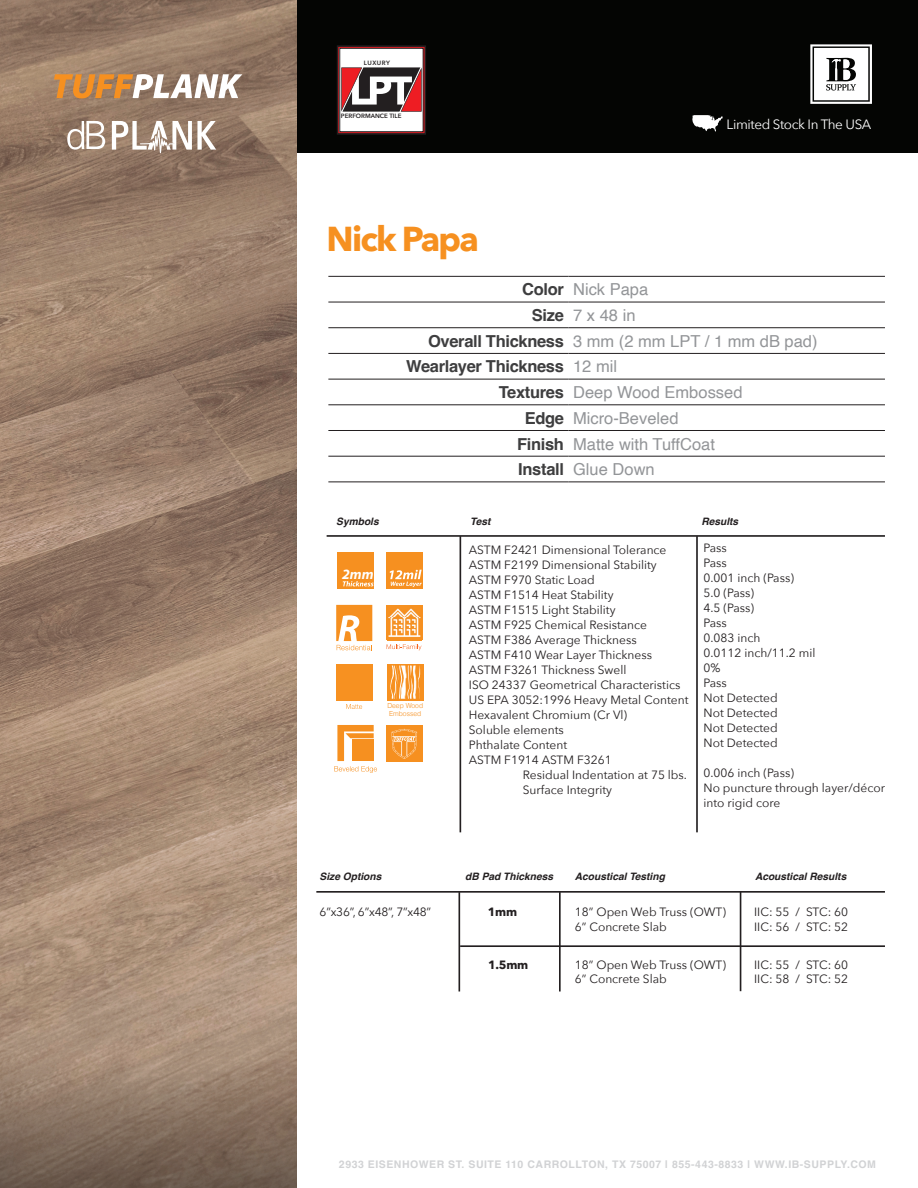
<style>
.page{position:relative;width:918px;height:1188px;background:#fff}
.page>*{position:absolute;margin:0;border:0;box-sizing:border-box;transform-origin:0 0}
.t1{font:700 34.5px "Avenir Next";letter-spacing:-.05em;color:#f69020}
.t2{font:16.5px "Helvetica";color:#939598}
.t3{font:700 16.5px "Helvetica";letter-spacing:-.02em;color:#3e3e3f}
.t4{font:italic 700 14.25px "Myriad Pro";color:#fff}
.Color_Text{font:13.5px "Avenir Next";letter-spacing:-.03em;color:#fff}
.t5{font:12px/15px "Avenir Next";color:#231f20}
.t6{font:12px "Avenir Next";letter-spacing:-.02em;color:#231f20}
.t7{font:700 12px "Avenir Next";letter-spacing:-.02em;color:#231f20}
.t8{font:700 10.5px "Helvetica";letter-spacing:.05em;color:#d1d2d4}
.t9{font:italic 700 10.2px "Helvetica";color:#231f20}
.t10{font:300 6.9px/8.4px "Helvetica";color:#f69020}
.t11{font:600 6.15px "Avenir Next";color:#231f20}
</style>
<div class="page">
<img style="left:0;top:0;width:297px;height:1059px">
<div style="left:297px;top:0;width:621px;height:153px;background:#040503"></div>
<div style="left:0;top:1059px;width:297px;height:129px;background:linear-gradient(to bottom,#a78e79,#645347)"></div>
<hr style="left:328px;top:276px;width:241px;height:1px;background:#231f20">
<hr style="left:569px;top:276px;width:316px;height:1px;background:#231f20">
<hr style="left:328px;top:302px;width:241px;height:1px;background:#231f20">
<hr style="left:569px;top:302px;width:316px;height:1px;background:#231f20">
<hr style="left:328px;top:327px;width:241px;height:1px;background:#231f20">
<hr style="left:569px;top:327px;width:316px;height:1px;background:#231f20">
<hr style="left:328px;top:353px;width:241px;height:1px;background:#231f20">
<hr style="left:569px;top:353px;width:316px;height:1px;background:#231f20">
<hr style="left:328px;top:379px;width:241px;height:1px;background:#231f20">
<hr style="left:569px;top:379px;width:316px;height:1px;background:#231f20">
<hr style="left:328px;top:405px;width:241px;height:1px;background:#231f20">
<hr style="left:569px;top:405px;width:316px;height:1px;background:#231f20">
<hr style="left:328px;top:430px;width:241px;height:1px;background:#231f20">
<hr style="left:569px;top:430px;width:316px;height:1px;background:#231f20">
<hr style="left:328px;top:456px;width:241px;height:1px;background:#231f20">
<hr style="left:569px;top:456px;width:316px;height:1px;background:#231f20">
<hr style="left:328px;top:482px;width:241px;height:1px;background:#231f20">
<hr style="left:569px;top:482px;width:316px;height:1px;background:#231f20">
<svg style="left:810px;top:44px;width:62px;height:60px;background:#c4c5c4"></svg>
<div style="left:337px;top:45px;width:89px;height:90px;border:2px solid #231f20"></div>
<div style="left:340px;top:48px;width:83px;height:84px;background:#fff"></div>
<div style="left:339px;top:48px;width:85px;height:84px;border:1px solid #231f20"></div>
<svg style="left:341px;top:67px;width:81px;height:45px"></svg>
<hr style="left:316px;top:891px;width:569px;height:2px;background:#231f20">
<hr style="left:740px;top:892px;width:1px;height:99px;background:#231f20">
<hr style="left:559px;top:892px;width:2px;height:99px;background:#231f20">
<hr style="left:459px;top:892px;width:1px;height:99px;background:#231f20">
<hr style="left:460px;top:945px;width:425px;height:2px;background:#231f20">
<svg style="left:54px;top:74px;width:188px;height:24px"></svg>
<svg style="left:692px;top:115px;width:31px;height:17px"></svg>
<svg style="left:67px;top:121px;width:38px;height:29px"></svg>
<svg style="left:112px;top:121px;width:104px;height:32px"></svg>
<hr style="left:696px;top:536px;width:2px;height:296px;background:#231f20">
<hr style="left:327px;top:535px;width:558px;height:2px;background:#231f20">
<hr style="left:460px;top:536px;width:1px;height:296px;background:#231f20">
<svg style="left:336px;top:605px;width:36px;height:45px"></svg>
<div style="left:387px;top:664px;width:36px;height:36px;background:#f69020"></div>
<svg style="left:390px;top:666px;width:31px;height:33px"></svg>
<div style="left:386px;top:553px;width:36px;height:36px;background:#f69020"></div>
<svg style="left:390px;top:570px;width:32px;height:17px"></svg>
<svg style="left:334px;top:725px;width:43px;height:48px"></svg>
<div style="left:386px;top:725px;width:36px;height:36px;background:#f69020"></div>
<svg style="left:391px;top:729px;width:26px;height:30px"></svg>
<div style="left:338px;top:553px;width:36px;height:36px;background:#f69020"></div>
<svg style="left:343px;top:581px;width:31px;height:5px"></svg>
<svg style="left:387px;top:644px;width:35px;height:6px"></svg>
<div style="left:386px;top:606px;width:36px;height:34px;background:#f69122"></div>
<img style="left:388px;top:608px;width:33px;height:29px">
<div style="left:336px;top:664px;width:36px;height:36px;background:#f79121"></div>
<svg style="left:346px;top:704px;width:16px;height:5px"></svg>
<p class="t11" style="left:364px;top:58px;width:28px">LUXURY</p>
<p class="t11" style="left:341px;top:111px;width:62px">PERFORMANCE TILE</p>
<p class="t1" style="left:327px;top:209px;width:154px">Nick Papa</p>
<p class="Color_Text" style="left:727px;top:113px;width:146px">Limited Stock In The USA</p>
<p class="t3" style="left:522px;top:280px;width:43px">Color</p>
<p class="t2" style="left:573px;top:277px;width:77px">Nick Papa</p>
<p class="t3" style="left:532px;top:305px;width:34px">Size</p>
<p class="t2" style="left:573px;top:303px;width:64px">7 x 48 in</p>
<p class="t3" style="left:428px;top:331px;width:137px">Overall Thickness</p>
<p class="t2" style="left:573px;top:328px;width:246px">3 mm (2 mm LPT / 1 mm dB pad)</p>
<p class="t3" style="left:406px;top:357px;width:159px">Wearlayer Thickness</p>
<p class="t2" style="left:573px;top:354px;width:46px">12 mil</p>
<p class="t3" style="left:499px;top:382px;width:67px">Textures</p>
<p class="t2" style="left:573px;top:380px;width:171px">Deep Wood Embossed</p>
<p class="t3" style="left:525px;top:408px;width:41px">Edge</p>
<p class="t2" style="left:573px;top:405px;width:107px">Micro-Beveled</p>
<p class="t3" style="left:517px;top:434px;width:48px">Finish</p>
<p class="t2" style="left:573px;top:431px;width:143px">Matte with TuffCoat</p>
<p class="t3" style="left:518px;top:459px;width:47px">Install</p>
<p class="t2" style="left:573px;top:457px;width:83px">Glue Down</p>
<p class="t9" style="left:336px;top:515px;width:44px">Symbols</p>
<p class="t4" style="left:342px;top:565px;width:33px">2mm</p>
<p class="t10" style="left:387px;top:701px;width:37px">Deep Wood<br>Embossed</p>
<p class="t9" style="left:470px;top:515px;width:22px">Test</p>
<p class="t9" style="left:701px;top:515px;width:38px">Results</p>
<p class="t5" style="left:469px;top:542px;width:199px">ASTM F2421 Dimensional Tolerance</p>
<p class="t5" style="left:469px;top:557px;width:189px">ASTM F2199 Dimensional Stability</p>
<p class="t5" style="left:469px;top:572px;width:127px">ASTM F970 Static Load</p>
<p class="t5" style="left:469px;top:587px;width:146px">ASTM F1514 Heat Stability</p>
<p class="t5" style="left:469px;top:602px;width:148px">ASTM F1515 Light Stability</p>
<p class="t5" style="left:469px;top:617px;width:180px">ASTM F925 Chemical Resistance</p>
<p class="t5" style="left:469px;top:632px;width:169px">ASTM F386 Average Thickness</p>
<p class="t5" style="left:469px;top:647px;width:185px">ASTM F410 Wear Layer Thickness</p>
<p class="t5" style="left:469px;top:662px;width:159px">ASTM F3261 Thickness Swell</p>
<p class="t5" style="left:469px;top:677px;width:213px">ISO 24337 Geometrical Characteristics</p>
<p class="t5" style="left:469px;top:692px;width:221px">US EPA 3052:1996 Heavy Metal Content</p>
<p class="t5" style="left:469px;top:707px;width:160px">Hexavalent Chromium (Cr Vl)</p>
<p class="t5" style="left:469px;top:722px;width:96px">Soluble elements</p>
<p class="t5" style="left:469px;top:737px;width:100px">Phthalate Content</p>
<p class="t5" style="left:523px;top:752px;width:166px;text-indent:-54px">ASTM F1914 ASTM F3261<br>Residual Indentation at 75 lbs.</p>
<p class="t5" style="left:523px;top:782px;width:91px">Surface Integrity</p>
<p class="t5" style="left:704px;top:540px;width:25px">Pass</p>
<p class="t5" style="left:704px;top:555px;width:25px">Pass</p>
<p class="t5" style="left:704px;top:570px;width:92px">0.001 inch (Pass)</p>
<p class="t5" style="left:704px;top:585px;width:52px">5.0 (Pass)</p>
<p class="t5" style="left:704px;top:600px;width:52px">4.5 (Pass)</p>
<p class="t5" style="left:704px;top:615px;width:25px">Pass</p>
<p class="t5" style="left:704px;top:630px;width:58px">0.083 inch</p>
<p class="t5" style="left:704px;top:645px;width:113px">0.0112 inch/11.2 mil</p>
<p class="t5" style="left:704px;top:660px;width:18px">0%</p>
<p class="t5" style="left:704px;top:675px;width:25px">Pass</p>
<p class="t5" style="left:704px;top:690px;width:76px">Not Detected</p>
<p class="t5" style="left:704px;top:705px;width:76px">Not Detected</p>
<p class="t5" style="left:704px;top:720px;width:76px">Not Detected</p>
<p class="t5" style="left:704px;top:735px;width:76px">Not Detected</p>
<p class="t5" style="left:704px;top:765px;width:92px">0.006 inch (Pass)</p>
<p class="t5" style="left:704px;top:780px;width:183px">No puncture through layer/décor into rigid core</p>
<p class="t9" style="left:320px;top:871px;width:63px">Size Options</p>
<p class="t9" style="left:465px;top:871px;width:89px">dB Pad Thickness</p>
<p class="t9" style="left:575px;top:871px;width:92px">Acoustical Testing</p>
<p class="t9" style="left:755px;top:871px;width:93px">Acoustical Results</p>
<p class="t5" style="left:575px;top:904px;width:153px">18” Open Web Truss (OWT)</p>
<p class="t5" style="left:575px;top:918px;width:93px">6” Concrete Slab</p>
<p class="t6" style="left:320px;top:902px;width:113px">6”x36”, 6”x48”, 7”x48”</p>
<p class="t7" style="left:488px;top:901px;width:31px">1mm</p>
<p class="t5" style="left:754px;top:904px;width:96px">IIC: 55 / STC: 60</p>
<p class="t5" style="left:754px;top:918px;width:96px">IIC: 56 / STC: 52</p>
<p class="t7" style="left:488px;top:954px;width:42px">1.5mm</p>
<p class="t5" style="left:575px;top:957px;width:153px">18” Open Web Truss (OWT)</p>
<p class="t5" style="left:575px;top:971px;width:93px">6” Concrete Slab</p>
<p class="t5" style="left:754px;top:957px;width:96px">IIC: 55 / STC: 60</p>
<p class="t5" style="left:754px;top:971px;width:96px">IIC: 58 / STC: 52</p>
<p class="t8" style="left:339px;top:1158px;width:539px">2933 EISENHOWER ST. SUITE 110 CARROLLTON, TX 75007 | 855-443-8833 | WWW.IB-SUPPLY.COM</p>
</div>
